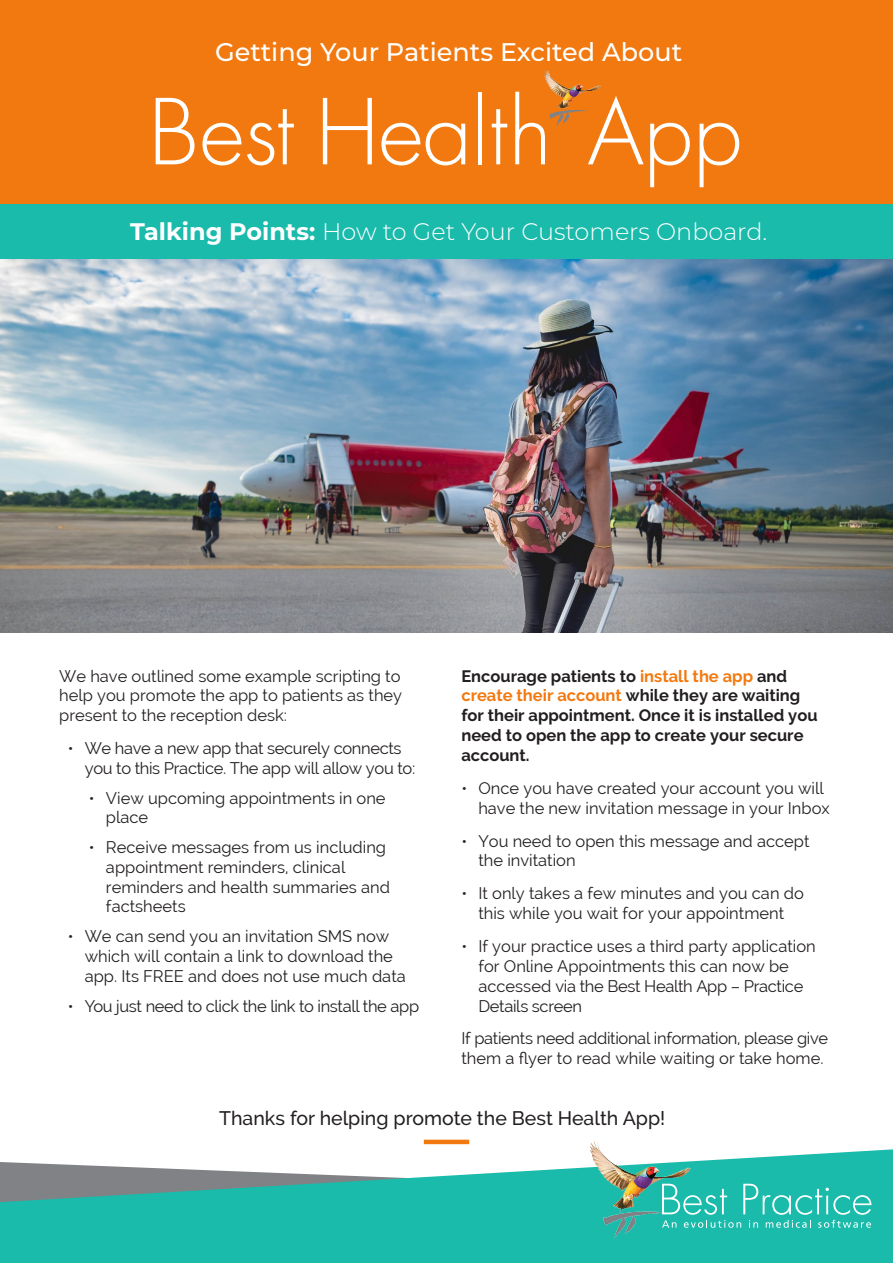
<style>
.page{position:relative;width:893px;height:1263px;background:#fff}
.page>*{position:absolute;margin:0;border:0;box-sizing:border-box;transform-origin:0 0}
.t1{font:300 99.6px "Futura PT";letter-spacing:-.02em;color:#fff}
.Small_caption{font:500 25.5px "Montserrat";color:#fff}
.Small_caption-2{font:300 24px "Montserrat";color:#fff}
.Small_caption-3{font:500 19.5px "Raleway";color:#231f20}
.Small_caption-4{font:16.5px/19.8px "Raleway";color:#231f20}
.Small_caption-5{font:16.5px/19.8px "Raleway";letter-spacing:-.02em;color:#231f20}
.Small_caption-6{font:700 16.5px/19.8px "Raleway";color:#231f20}
.s1{font-weight:700}
.s2{color:#f2790f}
</style>
<div class="page">
<img style="left:0;top:258px;width:893px;height:374px">
<div style="left:0;top:0;width:893px;height:258px;background:#f2790f"></div>
<div style="left:0;top:204px;width:893px;height:54px;background:#1abbab"></div>
<svg style="left:0;top:1149px;width:893px;height:114px;fill:#1abbab"></svg>
<svg style="left:695px;top:1184px;width:176px;height:44px;background:#3ac4b6"></svg>
<img style="left:587px;top:1140px;width:108px;height:105px">
<svg style="left:549px;top:111px;width:34px;height:15px"></svg>
<img style="left:544px;top:70px;width:57px;height:41px">
<hr style="left:424px;top:1140px;width:45px;height:4px;background:#f2790f">
<p class="Small_caption" style="left:215px;top:34px;width:469px">Getting Your Patients Excited About</p>
<p class="t1" style="left:147px;top:75px;width:599px">Best Health App</p>
<p class="Small_caption-2" style="left:130px;top:215px;width:639px"><span class="s1">Talking Points:</span> How to Get Your Customers Onboard.</p>
<p class="Small_caption-4" style="left:59px;top:666px;width:344px;text-align:justify">We have outlined some example scripting to help you promote the app to patients as they present to the reception desk:</p>
<p class="Small_caption-5" style="left:85px;top:738px;width:332px;text-indent:-17px">• We have a new app that securely connects you to this Practice. The app will allow you to:</p>
<p class="Small_caption-4" style="left:106px;top:788px;width:281px;text-indent:-17px">• View upcoming appointments in one place</p>
<p class="Small_caption-4" style="left:106px;top:837px;width:285px;text-indent:-17px">• Receive messages from us including appointment reminders, clinical reminders and health summaries and factsheets</p>
<p class="Small_caption-4" style="left:85px;top:926px;width:323px;text-indent:-17px">• We can send you an invitation SMS now which will contain a link to download the app. Its FREE and does not use much data</p>
<p class="Small_caption-5" style="left:68px;top:996px;width:353px">• You just need to click the link to install the app</p>
<p class="Small_caption-6" style="left:461px;top:666px;width:358px">Encourage patients to <span class="s2">install the app</span> and <span class="s2">create their account</span> while they are waiting for their appointment. Once it is installed you need to open the app to create your secure account.</p>
<p class="Small_caption-4" style="left:478px;top:778px;width:353px;text-indent:-17px">• Once you have created your account you will have the new invitation message in your Inbox</p>
<p class="Small_caption-4" style="left:478px;top:831px;width:333px;text-indent:-17px">• You need to open this message and accept the invitation</p>
<p class="Small_caption-4" style="left:461px;top:884px;width:344px;text-align:center">• It only takes a few minutes and you can do this while you wait for your appointment</p>
<p class="Small_caption-4" style="left:478px;top:936px;width:339px;text-indent:-17px">• If your practice uses a third party application for Online Appointments this can now be accessed via the Best Health App – Practice Details screen</p>
<p class="Small_caption-5" style="left:461px;top:1029px;width:368px">If patients need additional information, please give them a flyer to read while waiting or take home.</p>
<p class="Small_caption-3" style="left:219px;top:1107px;width:448px">Thanks for helping promote the Best Health App!</p>
</div>
